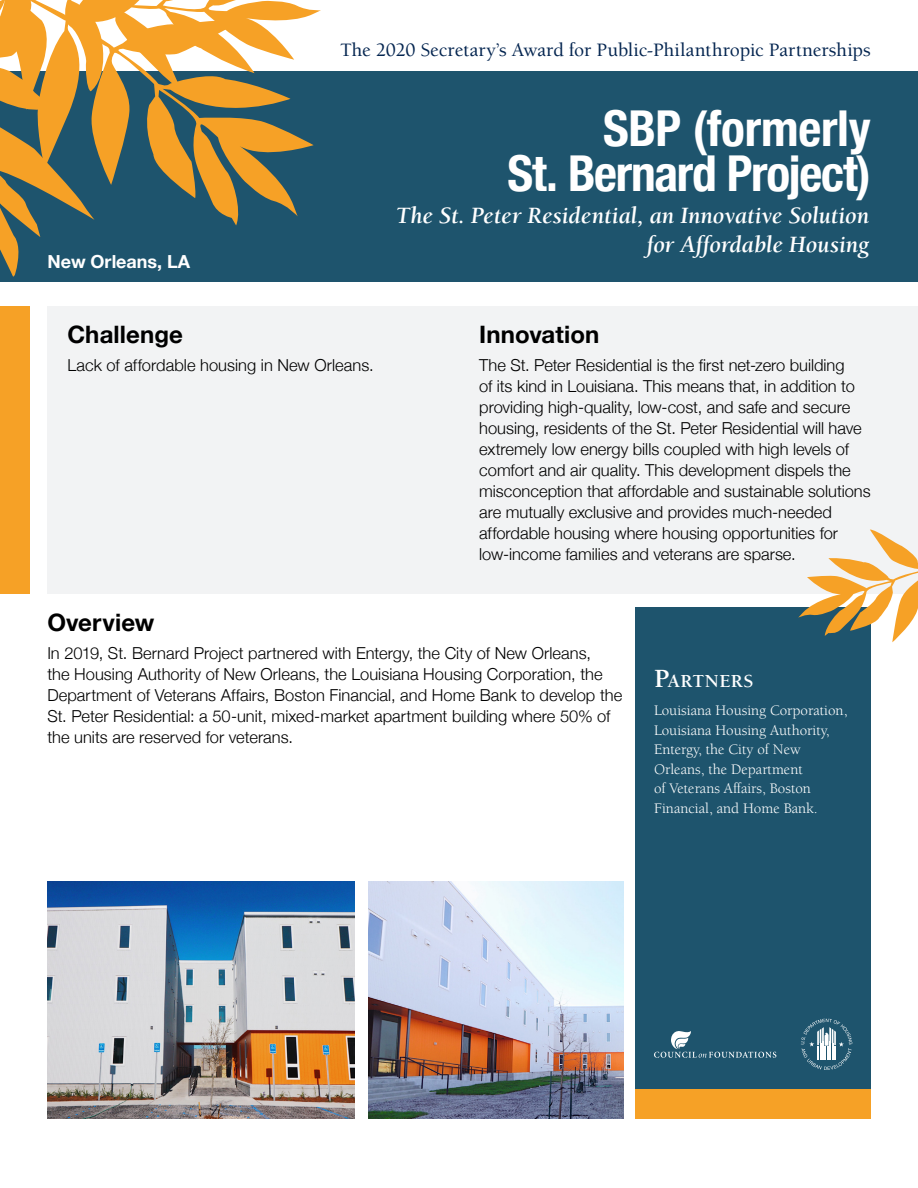
<style>
.page{position:relative;width:918px;height:1188px;background:#fff}
.page>*{position:absolute;margin:0;border:0;box-sizing:border-box;transform-origin:0 0}
.t1{font:700 condensed 49.5px "Helvetica Neue";letter-spacing:-.02em;color:#fff}
.t2{font:italic 700 24px/28.5px "Berkeley";letter-spacing:-.005em;color:#fff;text-align:right}
.t3{font:700 24px "Helvetica Neue";letter-spacing:.005em;color:#000}
.Secretary_Award_Text{font:500 19.5px "Berkeley";letter-spacing:-.005em;color:#042550}
.t4{font:700 18.9px "Berkeley";letter-spacing:.025em;color:#fff}
.t5{font:700 18px "Helvetica Neue";color:#fff}
.P-Overview{font:300 16.5px/21px "Helvetica Neue";color:#000}
.t6{font:15px/19.5px "Berkeley";color:#fff}
.s1{font-size:27px}
</style>
<div class="page">
<div style="left:0;top:71px;width:918px;height:211px;background:#1e546d"></div>
<div style="left:47px;top:307px;width:871px;height:287px;background:#f2f3f4"></div>
<div style="left:636px;top:608px;width:235px;height:511px;background:#1e546d"></div>
<div style="left:0;top:307px;width:29px;height:287px;background:#f6a126"></div>
<img style="left:48px;top:882px;width:306px;height:237px">
<img style="left:368px;top:882px;width:255px;height:237px">
<svg style="left:798px;top:529px;width:120px;height:114px"></svg>
<svg style="left:0;top:0;width:321px;height:277px"></svg>
<svg style="left:654px;top:1031px;width:122px;height:27px"></svg>
<svg style="left:801px;top:1019px;width:51px;height:51px"></svg>
<div style="left:636px;top:1090px;width:235px;height:29px;background:#f6a126"></div>
<h1 class="t5" style="left:47px;top:248px;width:144px">New Orleans, LA</h1>
<p class="Secretary_Award_Text" style="left:340px;top:39px;width:532px">The 2020 Secretary’s Award for Public-Philanthropic Partnerships</p>
<h1 class="t1" style="left:603px;top:87px;width:269px">SBP (formerly</h1>
<h1 class="t1" style="left:507px;top:132px;width:365px">St. Bernard Project)</h1>
<h1 class="t2" style="left:396px;top:202px;width:475px">The St. Peter Residential, an Innovative Solution for Affordable Housing</h1>
<h2 class="t3" style="left:68px;top:316px;width:117px">Challenge</h2>
<p class="P-Overview" style="left:68px;top:353px;width:308px">Lack of affordable housing in New Orleans.</p>
<h2 class="t3" style="left:479px;top:316px;width:122px">Innovation</h2>
<p class="P-Overview" style="left:479px;top:353px;width:393px">The St. Peter Residential is the first net-zero building<br>of its kind in Louisiana. This means that, in addition to providing high-quality, low-cost, and safe and secure housing, residents of the St. Peter Residential will have extremely low energy bills coupled with high levels of comfort and air quality. This development dispels the misconception that affordable and sustainable solutions are mutually exclusive and provides much-needed affordable housing where housing opportunities for low-income families and veterans are sparse.</p>
<h2 class="t3" style="left:47px;top:604px;width:109px">Overview</h2>
<p class="P-Overview" style="left:47px;top:641px;width:576px">In 2019, St. Bernard Project partnered with Entergy, the City of New Orleans,<br>the Housing Authority of New Orleans, the Louisiana Housing Corporation, the Department of Veterans Affairs, Boston Financial, and Home Bank to develop the St. Peter Residential: a 50-unit, mixed-market apartment building where 50% of the units are reserved for veterans.</p>
<h2 class="t4" style="left:654px;top:671px;width:101px"><span class="s1">P</span>ARTNERS</h2>
<p class="t6" style="left:654px;top:701px;width:195px">Louisiana Housing Corporation,<br>Louisiana Housing Authority,<br>Entergy, the City of New<br>Orleans, the Department<br>of Veterans Affairs, Boston<br>Financial, and Home Bank.</p>
</div>
